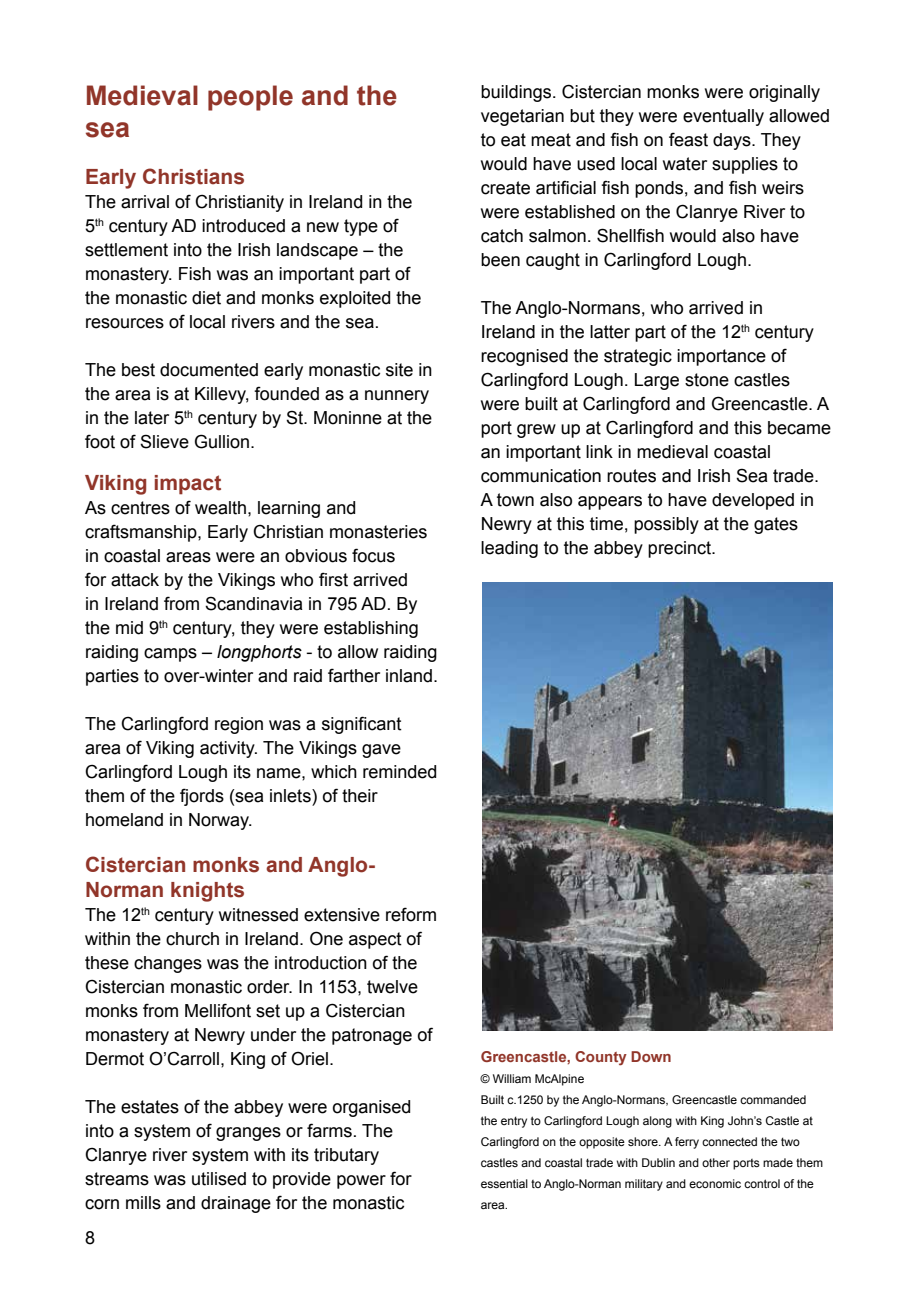
<style>
.page{position:relative;width:919px;height:1297px;background:#fff}
.page>*{position:absolute;margin:0;border:0;box-sizing:border-box;transform-origin:0 0}
.t1{font:700 27px/32.4px "Arial";color:#913529}
.t2{font:700 21px/25.2px "Arial";color:#913529}
.t3{font:18px/24px "Arial";color:#000}
.t4{font:700 15px "Arial";color:#913529}
.t5{font:12px/21px "Arial";color:#000}
.s1{font-style:italic}
</style>
<div class="page">
<img style="left:482px;top:583px;width:350px;height:447px">
<h1 class="t1" style="left:85px;top:80px;width:314px">Medieval people and the sea</h1>
<p class="t2" style="left:85px;top:165px;width:161px">Early Christians</p>
<p class="t3" style="left:85px;top:190px;width:338px">The arrival of Christianity in Ireland in the 5<sup>th</sup> century AD introduced a new type of settlement into the Irish landscape – the monastery. Fish was an important part of the monastic diet and monks exploited the resources of local rivers and the sea.</p>
<p class="t3" style="left:85px;top:358px;width:349px">The best documented early monastic site in the area is at Killevy, founded as a nunnery in the later 5<sup>th</sup> century by St. Moninne at the foot of Slieve Gullion.</p>
<p class="t2" style="left:85px;top:471px;width:138px">Viking impact</p>
<p class="t3" style="left:85px;top:496px;width:354px">As centres of wealth, learning and craftsmanship, Early Christian monasteries in coastal areas were an obvious focus<br>for attack by the Vikings who first arrived<br>in Ireland from Scandinavia in 795 AD. By the mid 9<sup>th</sup> century, they were establishing raiding camps – <span class="s1">longphorts</span> - to allow raiding parties to over-winter and raid farther inland.</p>
<p class="t3" style="left:85px;top:712px;width:354px">The Carlingford region was a significant area of Viking activity. The Vikings gave Carlingford Lough its name, which reminded them of the fjords (sea inlets) of their homeland in Norway.</p>
<p class="t2" style="left:85px;top:853px;width:291px">Cistercian monks and Anglo-<br>Norman knights</p>
<p class="t3" style="left:85px;top:903px;width:353px">The 12<sup>th</sup> century witnessed extensive reform within the church in Ireland. One aspect of these changes was the introduction of the Cistercian monastic order. In 1153, twelve monks from Mellifont set up a Cistercian monastery at Newry under the patronage of Dermot O’Carroll, King of Oriel.</p>
<p class="t3" style="left:85px;top:1095px;width:328px">The estates of the abbey were organised into a system of granges or farms. The Clanrye river system with its tributary streams was utilised to provide power for corn mills and drainage for the monastic</p>
<p class="t3" style="left:85px;top:1226px;width:12px">8</p>
<p class="t3" style="left:480px;top:80px;width:351px">buildings. Cistercian monks were originally vegetarian but they were eventually allowed to eat meat and fish on feast days. They would have used local water supplies to create artificial fish ponds, and fish weirs were established on the Clanrye River to catch salmon. Shellfish would also have been caught in Carlingford Lough.</p>
<p class="t3" style="left:480px;top:296px;width:352px">The Anglo-Normans, who arrived in<br>Ireland in the latter part of the 12<sup>th</sup> century recognised the strategic importance of Carlingford Lough. Large stone castles were built at Carlingford and Greencastle. A port grew up at Carlingford and this became an important link in medieval coastal communication routes and Irish Sea trade.<br>A town also appears to have developed in Newry at this time, possibly at the gates leading to the abbey precinct.</p>
<p class="t4" style="left:480px;top:1047px;width:192px">Greencastle, County Down</p>
<p class="t5" style="left:480px;top:1069px;width:344px">© William McAlpine<br>Built c.1250 by the Anglo-Normans, Greencastle commanded the entry to Carlingford Lough along with King John’s Castle at Carlingford on the opposite shore. A ferry connected the two castles and coastal trade with Dublin and other ports made them essential to Anglo-Norman military and economic control of the area.</p>
</div>
